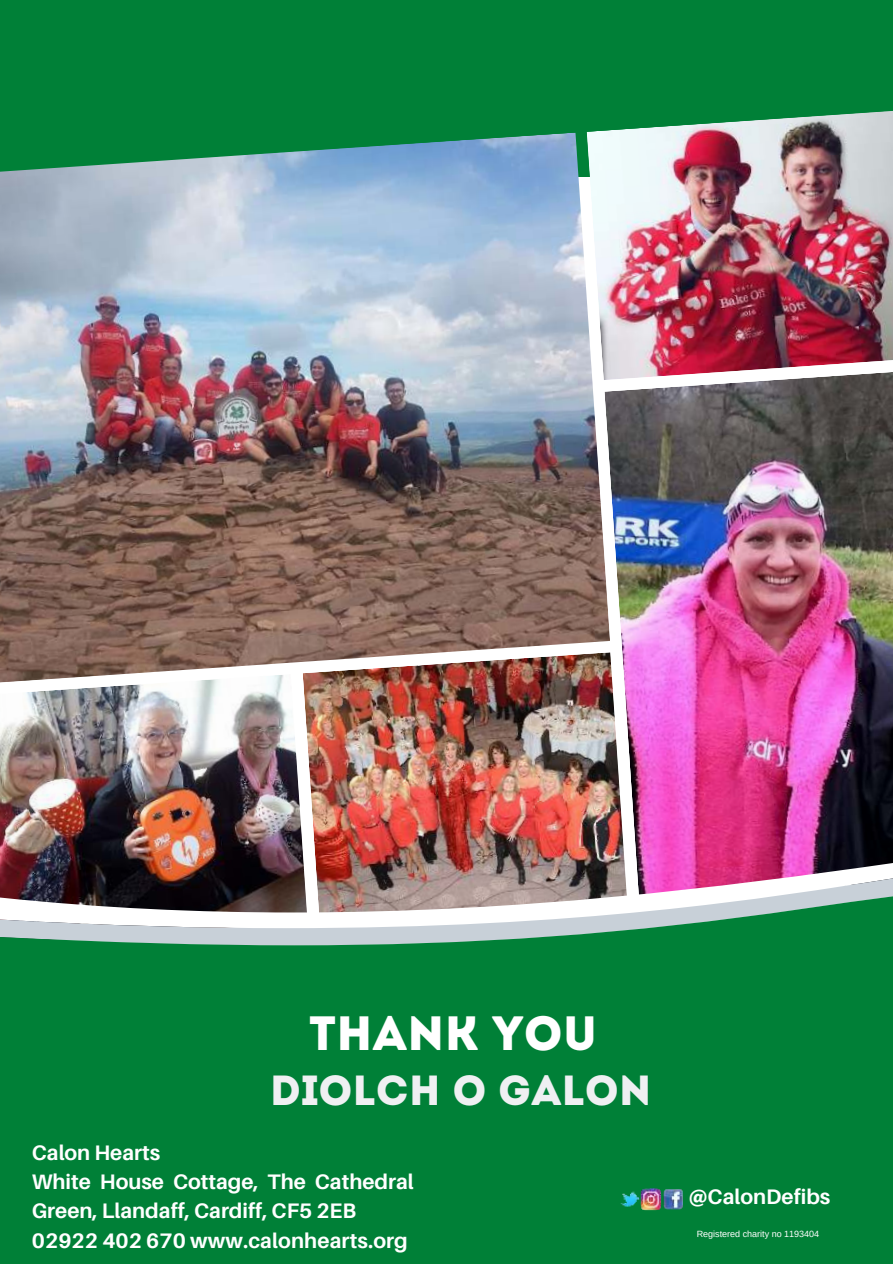
<style>
.page{position:relative;width:893px;height:1264px;background:#fff}
.page>*{position:absolute;margin:0;border:0;box-sizing:border-box;transform-origin:0 0}
.t1{font:48px "Intro";color:#fff}
.t2{font:42px "Intro";color:#eff0f2}
.t3{font:700 21px/29.2px "Aileron";color:#fff}
.t4{font:9px "Arimo";color:#fff}
</style>
<div class="page">
<div style="left:0;top:0;width:892px;height:176px;background:#008037"></div>
<img style="left:0;top:132px;width:604px;height:542px">
<img style="left:586px;top:111px;width:306px;height:269px">
<img style="left:604px;top:372px;width:288px;height:490px">
<img style="left:0;top:674px;width:302px;height:188px">
<img style="left:302px;top:652px;width:325px;height:210px">
<img style="left:0;top:862px;width:892px;height:16px">
<img style="left:0;top:878px;width:892px;height:18px">
<svg style="left:0;top:896px;width:892px;height:367px;background:#148745"></svg>
<img style="left:618px;top:1187px;width:65px;height:23px">
<p class="t1" style="left:309px;top:1013px;width:290px">THANK YOU</p>
<h3 class="t2" style="left:270px;top:1073px;width:383px">DIOLCH O GALON</h3>
<h2 class="t3" style="left:32px;top:1137px;width:383px">Calon Hearts<br>White House Cottage, The Cathedral<br>Green, Llandaff, Cardiff, CF5 2EB<br>02922 402 670 www.calonhearts.org</h2>
<h3 class="t3" style="left:688px;top:1181px;width:143px">@CalonDefibs</h3>
<p class="t4" style="left:696px;top:1229px;width:124px">Registered charity no 1193404</p>
</div>
